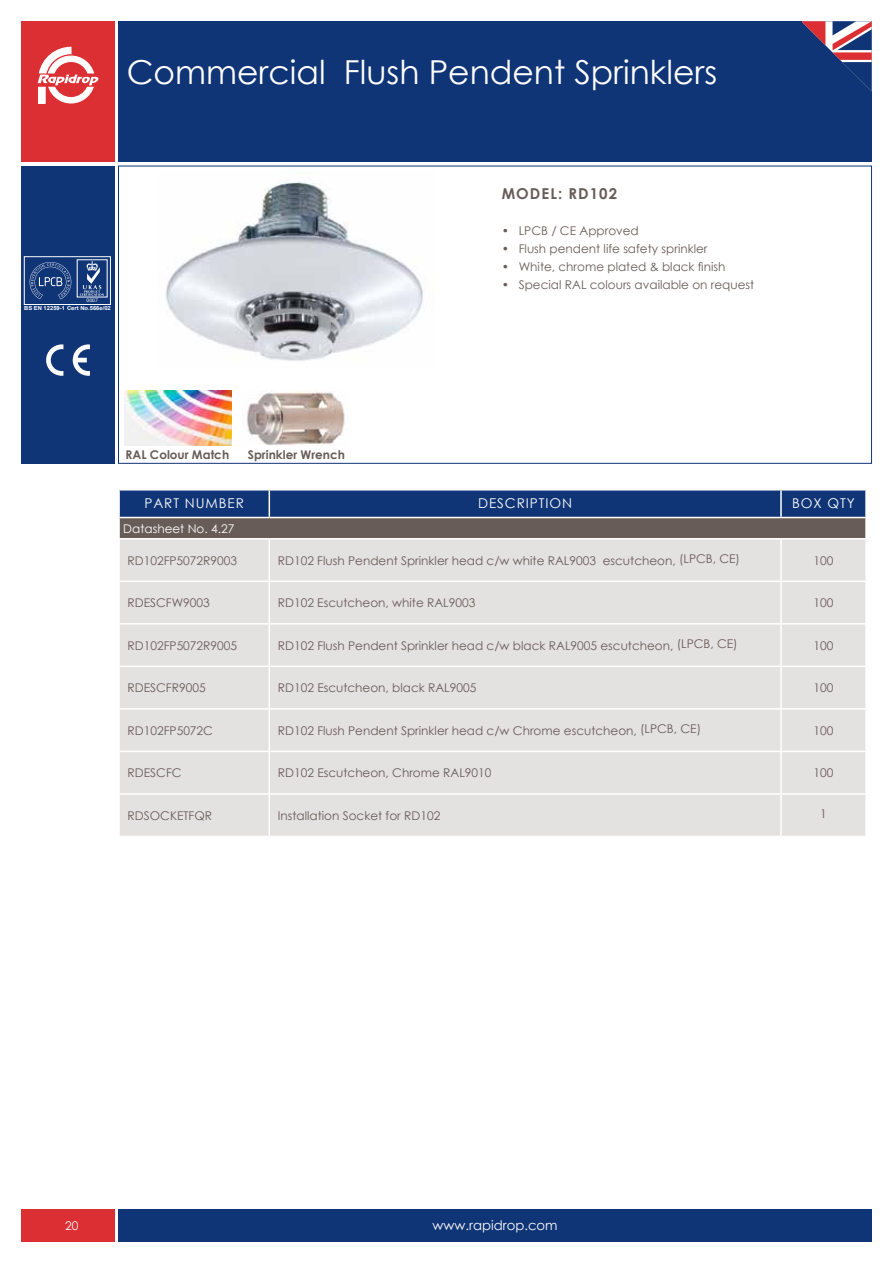
<style>
.page{position:relative;width:893px;height:1263px;background:#fff}
.page>*{position:absolute;margin:0;border:0;box-sizing:border-box;transform-origin:0 0}
.t1{font:33px "Century Gothic";color:#fff}
.t2{font:700 15px "Century Gothic";letter-spacing:.07em;color:#685c58}
.t3{font:13.5px "Century Gothic";letter-spacing:.07em;color:#fff}
.t4{font:13.2px "Century Gothic";color:#fff}
.t5{font:12px "Century Gothic";color:#685c58}
.t6{font:700 12px "Century Gothic";color:#685c58}
.t7{font:12px "Century Gothic";color:#fff}
.t8{font:700 5.55px "Arial";color:#fff;scale:1.05 1}
.t9{font:5.25px "Myriad Pro";color:#fff;scale:1.05 1}
</style>
<div class="page">
<div style="left:21px;top:1209px;width:94px;height:33px;background:#dc2f34"></div>
<div style="left:118px;top:1209px;width:754px;height:33px;background:#103577"></div>
<div style="left:118px;top:21px;width:754px;height:141px;background:#103577"></div>
<div style="left:21px;top:21px;width:94px;height:141px;background:#dc2f34"></div>
<svg style="left:802px;top:21px;width:70px;height:70px"></svg>
<svg style="left:38px;top:47px;width:60px;height:57px"></svg>
<img style="left:165px;top:180px;width:258px;height:181px">
<div style="left:21px;top:166px;width:94px;height:297px;background:#103577"></div>
<div style="left:119px;top:517px;width:747px;height:22px;background:#685c58"></div>
<div style="left:120px;top:539px;width:745px;height:297px;background:#e4e1e1"></div>
<svg style="left:119px;top:490px;width:746px;height:27px;background:#173b7b"></svg>
<hr style="left:780px;top:490px;width:2px;height:27px;background:#fff">
<hr style="left:118px;top:517px;width:151px;height:1px;background:#fff">
<hr style="left:118px;top:518px;width:2px;height:20px;background:#fff">
<hr style="left:269px;top:517px;width:512px;height:1px;background:#fff">
<hr style="left:781px;top:517px;width:86px;height:1px;background:#fff">
<hr style="left:865px;top:518px;width:2px;height:20px;background:#fff">
<hr style="left:118px;top:538px;width:151px;height:1px;background:#fff">
<hr style="left:269px;top:538px;width:512px;height:1px;background:#fff">
<hr style="left:269px;top:539px;width:1px;height:41px;background:#fff">
<hr style="left:781px;top:538px;width:86px;height:1px;background:#fff">
<hr style="left:780px;top:539px;width:2px;height:41px;background:#fff">
<hr style="left:118px;top:580px;width:151px;height:2px;background:#fff">
<hr style="left:269px;top:580px;width:512px;height:2px;background:#fff">
<hr style="left:269px;top:582px;width:1px;height:41px;background:#fff">
<hr style="left:781px;top:580px;width:86px;height:2px;background:#fff">
<hr style="left:780px;top:582px;width:2px;height:41px;background:#fff">
<hr style="left:118px;top:623px;width:151px;height:1px;background:#fff">
<hr style="left:269px;top:623px;width:512px;height:1px;background:#fff">
<hr style="left:269px;top:624px;width:1px;height:42px;background:#fff">
<hr style="left:781px;top:623px;width:86px;height:1px;background:#fff">
<hr style="left:780px;top:624px;width:2px;height:42px;background:#fff">
<hr style="left:118px;top:666px;width:151px;height:1px;background:#fff">
<hr style="left:269px;top:666px;width:512px;height:1px;background:#fff">
<hr style="left:269px;top:667px;width:1px;height:41px;background:#fff">
<hr style="left:781px;top:666px;width:86px;height:1px;background:#fff">
<hr style="left:780px;top:667px;width:2px;height:41px;background:#fff">
<hr style="left:118px;top:708px;width:151px;height:2px;background:#fff">
<hr style="left:269px;top:708px;width:512px;height:2px;background:#fff">
<hr style="left:269px;top:710px;width:1px;height:41px;background:#fff">
<hr style="left:781px;top:708px;width:86px;height:2px;background:#fff">
<hr style="left:780px;top:710px;width:2px;height:41px;background:#fff">
<hr style="left:118px;top:751px;width:151px;height:1px;background:#fff">
<hr style="left:269px;top:751px;width:512px;height:1px;background:#fff">
<hr style="left:269px;top:752px;width:1px;height:41px;background:#fff">
<hr style="left:781px;top:751px;width:86px;height:1px;background:#fff">
<hr style="left:780px;top:752px;width:2px;height:41px;background:#fff">
<hr style="left:118px;top:793px;width:151px;height:2px;background:#fff">
<hr style="left:269px;top:793px;width:512px;height:2px;background:#fff">
<hr style="left:269px;top:795px;width:1px;height:41px;background:#fff">
<hr style="left:781px;top:793px;width:86px;height:2px;background:#fff">
<hr style="left:780px;top:795px;width:2px;height:41px;background:#fff">
<svg style="left:73px;top:344px;width:17px;height:32px"></svg>
<svg style="left:46px;top:344px;width:17px;height:32px"></svg>
<img style="left:246px;top:392px;width:99px;height:54px">
<img style="left:125px;top:390px;width:107px;height:56px">
<svg style="left:30px;top:262px;width:41px;height:37px"></svg>
<svg style="left:80px;top:261px;width:24px;height:35px"></svg>
<h1 class="t1" style="left:127px;top:49px;width:592px">Commercial Flush Pendent Sprinklers</h1>
<p class="t9" style="left:87px;top:297px;width:12px">0007</p>
<p class="t8" style="left:24px;top:305px;width:84px">BS EN 12259-1 Cert No.566e/02</p>
<p class="t2" style="left:502px;top:182px;width:117px">MODEL: RD102</p>
<p class="t5" style="left:502px;top:223px;width:139px">• LPCB / CE Approved</p>
<p class="t5" style="left:502px;top:241px;width:207px">• Flush pendent life safety sprinkler</p>
<p class="t5" style="left:502px;top:259px;width:225px">• White, chrome plated &amp; black finish</p>
<p class="t5" style="left:502px;top:277px;width:254px">• Special RAL colours available on request</p>
<p class="t6" style="left:125px;top:446px;width:105px">RAL Colour Match</p>
<p class="t6" style="left:248px;top:446px;width:99px">Sprinkler Wrench</p>
<p class="t3" style="left:144px;top:494px;width:101px">PART NUMBER</p>
<p class="t3" style="left:478px;top:494px;width:96px">DESCRIPTION</p>
<p class="t3" style="left:792px;top:494px;width:64px">BOX QTY</p>
<p class="t7" style="left:123px;top:520px;width:113px">Datasheet No. 4.27</p>
<p class="t5" style="left:128px;top:552px;width:111px">RD102FP5072R9003</p>
<p class="t5" style="left:278px;top:552px;width:464px">RD102 Flush Pendent Sprinkler head c/w white RAL9003 escutcheon, (LPCB, CE)</p>
<p class="t5" style="left:813px;top:552px;width:21px">100</p>
<p class="t5" style="left:128px;top:594px;width:84px">RDESCFW9003</p>
<p class="t5" style="left:278px;top:594px;width:199px">RD102 Escutcheon, white RAL9003</p>
<p class="t5" style="left:814px;top:594px;width:21px">100</p>
<p class="t5" style="left:128px;top:637px;width:111px">RD102FP5072R9005</p>
<p class="t5" style="left:278px;top:637px;width:461px">RD102 Flush Pendent Sprinkler head c/w black RAL9005 escutcheon, (LPCB, CE)</p>
<p class="t5" style="left:814px;top:637px;width:21px">100</p>
<p class="t5" style="left:128px;top:679px;width:80px">RDESCFR9005</p>
<p class="t5" style="left:278px;top:679px;width:200px">RD102 Escutcheon, black RAL9005</p>
<p class="t5" style="left:814px;top:679px;width:21px">100</p>
<p class="t5" style="left:128px;top:722px;width:87px">RD102FP5072C</p>
<p class="t5" style="left:278px;top:722px;width:425px">RD102 Flush Pendent Sprinkler head c/w Chrome escutcheon, (LPCB, CE)</p>
<p class="t5" style="left:814px;top:722px;width:21px">100</p>
<p class="t5" style="left:128px;top:764px;width:55px">RDESCFC</p>
<p class="t5" style="left:278px;top:764px;width:215px">RD102 Escutcheon, Chrome RAL9010</p>
<p class="t5" style="left:814px;top:764px;width:21px">100</p>
<p class="t5" style="left:128px;top:807px;width:86px">RDSOCKETFQR</p>
<p class="t5" style="left:278px;top:807px;width:164px">Installation Socket for RD102</p>
<p class="t5" style="left:820px;top:805px;width:8px">1</p>
<p class="t7" style="left:65px;top:1217px;width:15px">20</p>
<p class="t4" style="left:432px;top:1216px;width:127px">www.rapidrop.com</p>
</div>
